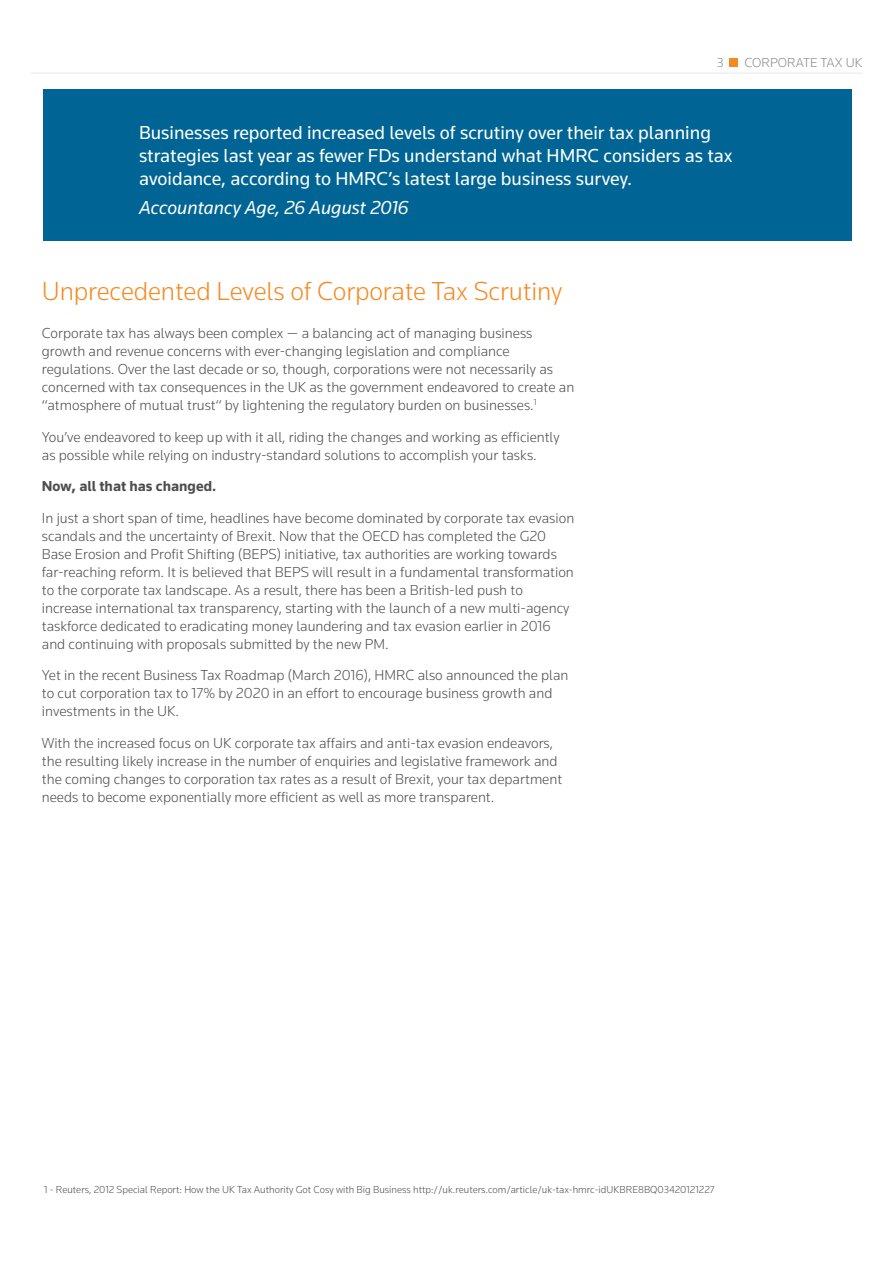
<style>
.page{position:relative;width:893px;height:1263px;background:#fff}
.page>*{position:absolute;margin:0;border:0;box-sizing:border-box;transform-origin:0 0}
.t1{font:300 27px "Knowledge";letter-spacing:-.005em;color:#f6891f}
.t2{font:19.5px/23.4px "Knowledge";color:#fff}
.t3{font:italic 19.5px "Knowledge";color:#fff}
.t4{font:300 15px/18px "Knowledge";color:#4d4d4f}
.t5{font:700 15px "Knowledge";color:#4d4d4f}
.t6{font:300 13.5px "Knowledge";color:#86888a}
.t7{font:300 10.5px "Knowledge";color:#4d4d4f}
</style>
<div class="page">
<hr style="left:31px;top:73px;width:831px;height:1px;background:#e9e9ea">
<div style="left:729px;top:58px;width:9px;height:9px;background:#f6891f"></div>
<div style="left:43px;top:89px;width:809px;height:151px;background:#006594"></div>
<p class="t6" style="left:717px;top:54px;width:8px">3</p>
<p class="t6" style="left:744px;top:54px;width:119px">CORPORATE TAX UK</p>
<h2 class="t2" style="left:139px;top:120px;width:595px">Businesses reported increased levels of scrutiny over their tax planning strategies last year as fewer FDs understand what HMRC considers as tax avoidance, according to HMRC’s latest large business survey.</h2>
<h2 class="t3" style="left:139px;top:195px;width:271px">Accountancy Age, 26 August 2016</h2>
<h1 class="t1" style="left:42px;top:274px;width:522px">Unprecedented Levels of Corporate Tax Scrutiny</h1>
<p class="t4" style="left:42px;top:324px;width:534px">Corporate tax has always been complex — a balancing act of managing business growth and revenue concerns with ever-changing legislation and compliance regulations. Over the last decade or so, though, corporations were not necessarily as concerned with tax consequences in the UK as the government endeavored to create an “atmosphere of mutual trust“ by lightening the regulatory burden on businesses.<sup>1</sup></p>
<p class="t4" style="left:42px;top:427px;width:519px">You’ve endeavored to keep up with it all, riding the changes and working as efficiently as possible while relying on industry-standard solutions to accomplish your tasks.</p>
<p class="t5" style="left:42px;top:477px;width:176px">Now, all that has changed.</p>
<p class="t4" style="left:42px;top:508px;width:534px">In just a short span of time, headlines have become dominated by corporate tax evasion scandals and the uncertainty of Brexit. Now that the OECD has completed the G20<br>Base Erosion and Profit Shifting (BEPS) initiative, tax authorities are working towards far-reaching reform. It is believed that BEPS will result in a fundamental transformation to the corporate tax landscape. As a result, there has been a British-led push to increase international tax transparency, starting with the launch of a new multi-agency taskforce dedicated to eradicating money laundering and tax evasion earlier in 2016 and continuing with proposals submitted by the new PM.</p>
<p class="t4" style="left:42px;top:666px;width:528px">Yet in the recent Business Tax Roadmap (March 2016), HMRC also announced the plan to cut corporation tax to 17% by 2020 in an effort to encourage business growth and investments in the UK.</p>
<p class="t4" style="left:42px;top:733px;width:522px">With the increased focus on UK corporate tax affairs and anti-tax evasion endeavors, the resulting likely increase in the number of enquiries and legislative framework and the coming changes to corporation tax rates as a result of Brexit, your tax department needs to become exponentially more efficient as well as more transparent.</p>
<p class="t7" style="left:44px;top:1183px;width:672px">1 - Reuters, 2012 Special Report: How the UK Tax Authority Got Cosy with Big Business http://uk.reuters.com/article/uk-tax-hmrc-idUKBRE8BQ03420121227</p>
</div>
